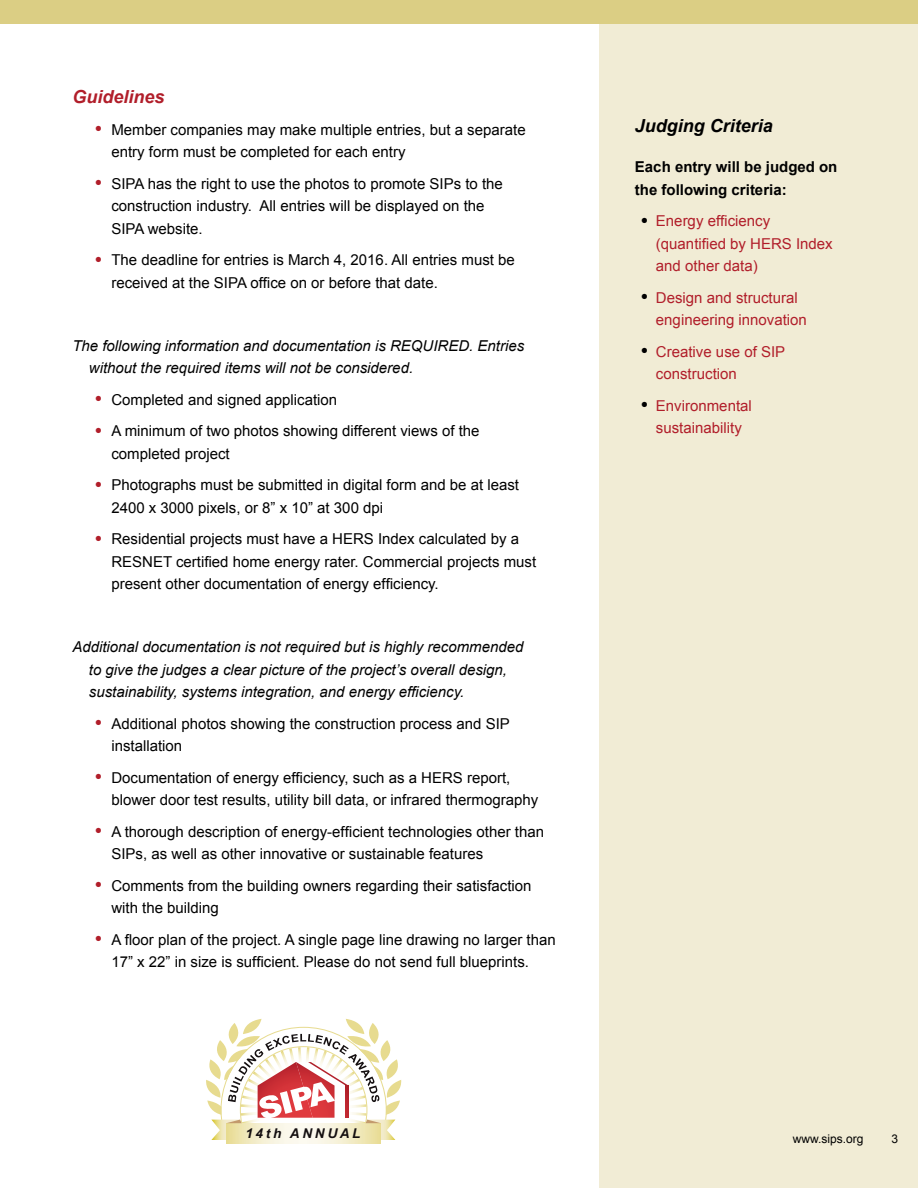
<style>
.page{position:relative;width:918px;height:1188px;background:#fff}
.page>*{position:absolute;margin:0;border:0;box-sizing:border-box;transform-origin:0 0}
.t1{font:italic 700 18px "Arial";color:#000}
.t2{font:italic 700 18px "Arial";color:#b11e2a}
.t3{font:15px/22.5px "Arial";color:#000}
.t4{font:italic 15px/22.5px "Arial";color:#000}
.t5{font:15px/22.5px "Arial";color:#b11e2a}
.t6{font:700 15px/22.5px "Arial";color:#000}
.t7{font:italic 700 13.5px "Arial";letter-spacing:.2em;color:#140f10}
.t8{font:12px "Arial";color:#000}
.s1{font-size:21px;color:#b11e2a}
.s2{font-size:21px;color:#000}
</style>
<div class="page">
<div style="left:0;top:0;width:918px;height:24px;background:#dbce84"></div>
<div style="left:600px;top:24px;width:318px;height:1164px;background:#f1ecd5"></div>
<svg style="left:226px;top:1140px;width:155px;height:4px"></svg>
<svg style="left:206px;top:1019px;width:196px;height:121px"></svg>
<p class="t2" style="left:72px;top:85px;width:94px">Guidelines</p>
<p class="t3" style="left:111px;top:118px;width:416px;text-indent:-17px"><span class="s1">•</span> Member companies may make multiple entries, but a separate entry form must be completed for each entry</p>
<p class="t3" style="left:111px;top:172px;width:393px;text-indent:-17px"><span class="s1">•</span> SIPA has the right to use the photos to promote SIPs to the construction industry. All entries will be displayed on the<br>SIPA website.</p>
<p class="t3" style="left:111px;top:249px;width:405px;text-indent:-17px"><span class="s1">•</span> The deadline for entries is March 4, 2016. All entries must be received at the SIPA office on or before that date.</p>
<p class="t4" style="left:89px;top:334px;width:437px;text-indent:-16px">The following information and documentation is REQUIRED. Entries without the required items will not be considered.</p>
<p class="t3" style="left:95px;top:388px;width:244px"><span class="s1">•</span> Completed and signed application</p>
<p class="t3" style="left:111px;top:420px;width:370px;text-indent:-17px"><span class="s1">•</span> A minimum of two photos showing different views of the completed project</p>
<p class="t3" style="left:111px;top:474px;width:409px;text-indent:-17px"><span class="s1">•</span> Photographs must be submitted in digital form and be at least<br>2400 x 3000 pixels, or 8” x 10” at 300 dpi</p>
<p class="t3" style="left:111px;top:528px;width:426px;text-indent:-17px"><span class="s1">•</span> Residential projects must have a HERS Index calculated by a<br>RESNET certified home energy rater. Commercial projects must present other documentation of energy efficiency.</p>
<p class="t4" style="left:89px;top:636px;width:436px;text-indent:-16px">Additional documentation is not required but is highly recommended to give the judges a clear picture of the project’s overall design, sustainability, systems integration, and energy efficiency.</p>
<p class="t3" style="left:111px;top:712px;width:400px;text-indent:-17px"><span class="s1">•</span> Additional photos showing the construction process and SIP installation</p>
<p class="t3" style="left:111px;top:766px;width:428px;text-indent:-17px"><span class="s1">•</span> Documentation of energy efficiency, such as a HERS report, blower door test results, utility bill data, or infrared thermography</p>
<p class="t3" style="left:111px;top:820px;width:434px;text-indent:-17px"><span class="s1">•</span> A thorough description of energy-efficient technologies other than<br>SIPs, as well as other innovative or sustainable features</p>
<p class="t3" style="left:111px;top:874px;width:422px;text-indent:-17px"><span class="s1">•</span> Comments from the building owners regarding their satisfaction with the building</p>
<p class="t3" style="left:111px;top:928px;width:446px;text-indent:-17px"><span class="s1">•</span> A floor plan of the project. A single page line drawing no larger than<br>17” x 22” in size is sufficient. Please do not send full blueprints.</p>
<p class="t7" style="left:245px;top:1125px;width:117px">14th ANNUAL</p>
<p class="t1" style="left:635px;top:114px;width:140px">Judging Criteria</p>
<p class="t6" style="left:635px;top:156px;width:204px">Each entry will be judged on the following criteria:</p>
<p class="t5" style="left:656px;top:210px;width:178px;text-indent:-15px"><span class="s2">•</span> Energy efficiency (quantified by HERS Index and other data)</p>
<p class="t5" style="left:656px;top:286px;width:152px;text-indent:-15px"><span class="s2">•</span> Design and structural engineering innovation</p>
<p class="t5" style="left:656px;top:340px;width:131px;text-indent:-15px"><span class="s2">•</span> Creative use of SIP construction</p>
<p class="t5" style="left:641px;top:394px;width:112px;text-align:center"><span class="s2">•</span> Environmental sustainability</p>
<p class="t8" style="left:793px;top:1131px;width:72px">www.sips.org</p>
<p class="t8" style="left:891px;top:1131px;width:8px">3</p>
</div>
